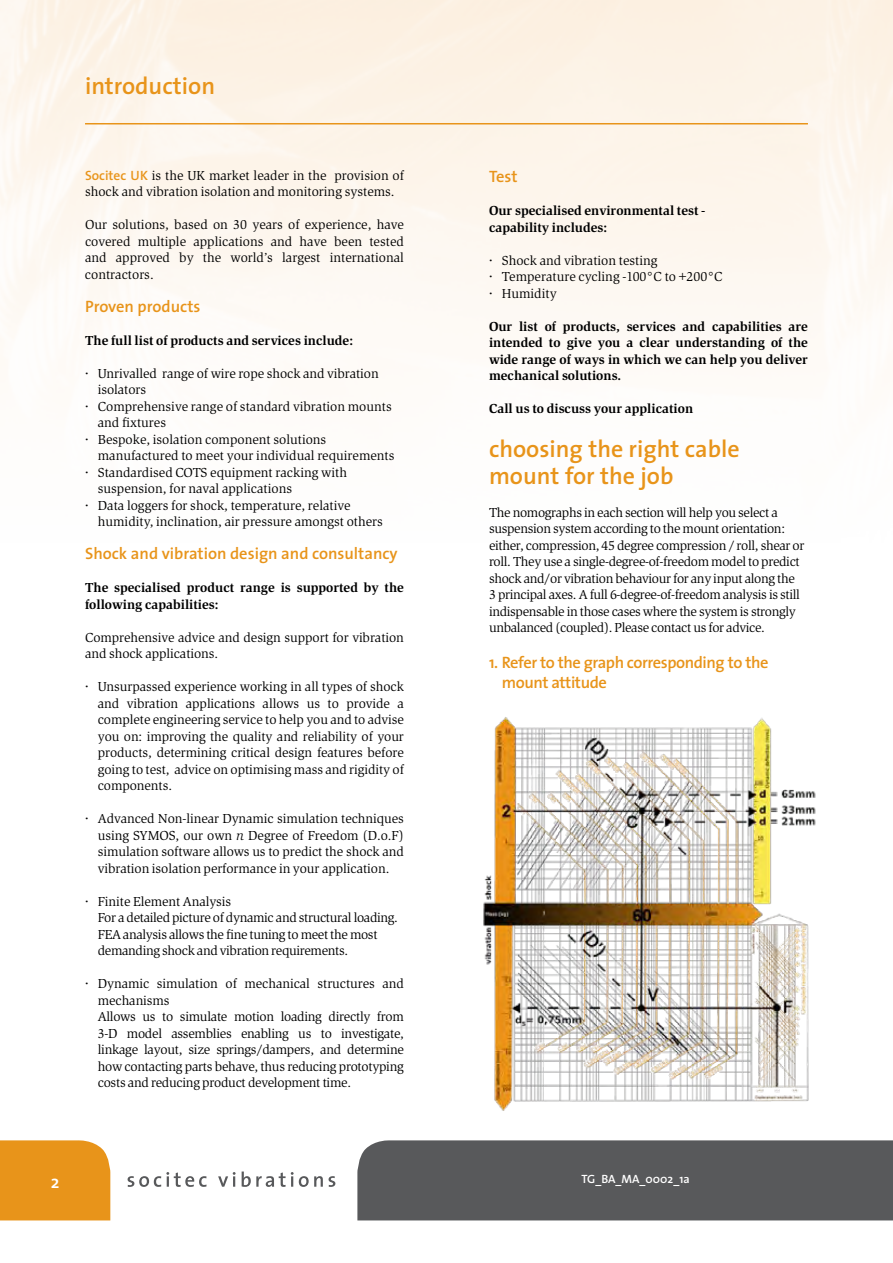
<style>
.page{position:relative;width:893px;height:1263px;background:#fff}
.page>*{position:absolute;margin:0;border:0;box-sizing:border-box;transform-origin:0 0}
.t1{font:600 24px/27px "The Sans";color:#e8941a}
.t2{font:600 18px "The Sans";color:#fff}
.t3{font:600 16.5px/19.5px "The Sans";letter-spacing:-.01em;color:#e8941a}
.t4{font:13.5px/16.5px "Slimbach";letter-spacing:-.005em;color:#000}
.t5{font:13.5px/16.5px "Slimbach";letter-spacing:-.025em;color:#000}
.t6{font:13.5px/16.5px "Slimbach Bld";color:#000}
.t7{font:600 12px "The Sans";color:#fff}
.s1{font-family:"The Sans";font-weight:600;color:#e8941a}
.s2{font-family:"Slimbach Itl"}
</style>
<div class="page">
<hr style="left:85px;top:123px;width:723px;height:1px;background:#e8941a">
<div style="left:0;top:1140px;width:110px;height:80px;background:#e8941a"></div>
<img style="left:483px;top:716px;width:333px;height:395px">
<svg style="left:128px;top:1171px;width:207px;height:16px"></svg>
<div style="left:357px;top:1140px;width:536px;height:80px;background:#58595b"></div>
<h1 class="t1" style="left:85px;top:72px;width:132px">introduction</h1>
<p class="t4" style="left:85px;top:168px;width:320px"><span class="s1">Socitec UK</span> is the UK market leader in the provision of shock and vibration isolation and monitoring systems.</p>
<p class="t4" style="left:85px;top:218px;width:320px;text-align:justify">Our solutions, based on 30 years of experience, have covered multiple applications and have been tested and approved by the world’s largest international contractors.</p>
<p class="t3" style="left:85px;top:296px;width:117px">Proven products</p>
<p class="t6" style="left:85px;top:333px;width:270px">The full list of products and services include:</p>
<p class="t4" style="left:98px;top:366px;width:282px;text-indent:-13px">• Unrivalled range of wire rope shock and vibration isolators</p>
<p class="t4" style="left:98px;top:399px;width:295px;text-indent:-13px">• Comprehensive range of standard vibration mounts and fixtures</p>
<p class="t4" style="left:98px;top:432px;width:298px;text-indent:-13px">• Bespoke, isolation component solutions manufactured to meet your individual requirements</p>
<p class="t4" style="left:98px;top:465px;width:251px;text-indent:-13px">• Standardised COTS equipment racking with suspension, for naval applications</p>
<p class="t4" style="left:98px;top:498px;width:287px;text-indent:-13px">• Data loggers for shock, temperature, relative humidity, inclination, air pressure amongst others</p>
<p class="t3" style="left:85px;top:544px;width:314px">Shock and vibration design and consultancy</p>
<p class="t6" style="left:85px;top:581px;width:320px">The specialised product range is supported by the following capabilities:</p>
<p class="t4" style="left:85px;top:630px;width:320px">Comprehensive advice and design support for vibration and shock applications.</p>
<p class="t4" style="left:98px;top:680px;width:308px;text-align:justify;text-indent:-13px">• Unsurpassed experience working in all types of shock and vibration applications allows us to provide a complete engineering service to help you and to advise you on: improving the quality and reliability of your products, determining critical design features before going to test, advice on optimising mass and rigidity of components.</p>
<p class="t4" style="left:98px;top:812px;width:308px;text-align:justify;text-indent:-13px">• Advanced Non-linear Dynamic simulation techniques using SYMOS, our own <span class="s2">n</span> Degree of Freedom (D.o.F) simulation software allows us to predict the shock and vibration isolation performance in your application.</p>
<p class="t5" style="left:98px;top:894px;width:302px;text-indent:-13px">• Finite Element Analysis<br>For a detailed picture of dynamic and structural loading.<br>FEA analysis allows the fine tuning to meet the most demanding shock and vibration requirements.</p>
<p class="t4" style="left:98px;top:977px;width:308px;text-indent:-13px">• Dynamic simulation of mechanical structures and mechanisms<br>Allows us to simulate motion loading directly from 3-D model assemblies enabling us to investigate, linkage layout, size springs/dampers, and determine how contacting parts behave, thus reducing prototyping costs and reducing product development time.</p>
<p class="t3" style="left:489px;top:166px;width:30px">Test</p>
<p class="t6" style="left:489px;top:203px;width:218px">Our specialised environmental test - capability includes:</p>
<p class="t4" style="left:489px;top:253px;width:170px">• Shock and vibration testing</p>
<p class="t4" style="left:489px;top:269px;width:235px">• Temperature cycling -100°C to +200°C</p>
<p class="t4" style="left:489px;top:286px;width:69px">• Humidity</p>
<p class="t6" style="left:489px;top:319px;width:320px;text-align:justify">Our list of products, services and capabilities are intended to give you a clear understanding of the wide range of ways in which we can help you deliver mechanical solutions.</p>
<p class="t6" style="left:489px;top:401px;width:206px">Call us to discuss your application</p>
<h1 class="t1" style="left:489px;top:434px;width:252px">choosing the right cable mount for the job</h1>
<p class="t5" style="left:489px;top:505px;width:317px">The nomographs in each section will help you select a suspension system according to the mount orientation: either, compression, 45 degree compression / roll, shear or roll. They use a single-degree-of-freedom model to predict shock and/or vibration behaviour for any input along the 3 principal axes. A full 6-degree-of-freedom analysis is still indispensable in those cases where the system is strongly unbalanced (coupled). Please contact us for advice.</p>
<p class="t3" style="left:502px;top:652px;width:268px;text-indent:-13px">1. Refer to the graph corresponding to the mount attitude</p>
<h2 class="t2" style="left:51px;top:1167px;width:10px">2</h2>
<p class="t7" style="left:582px;top:1169px;width:110px">TG_BA_MA_0002_1a</p>
</div>
